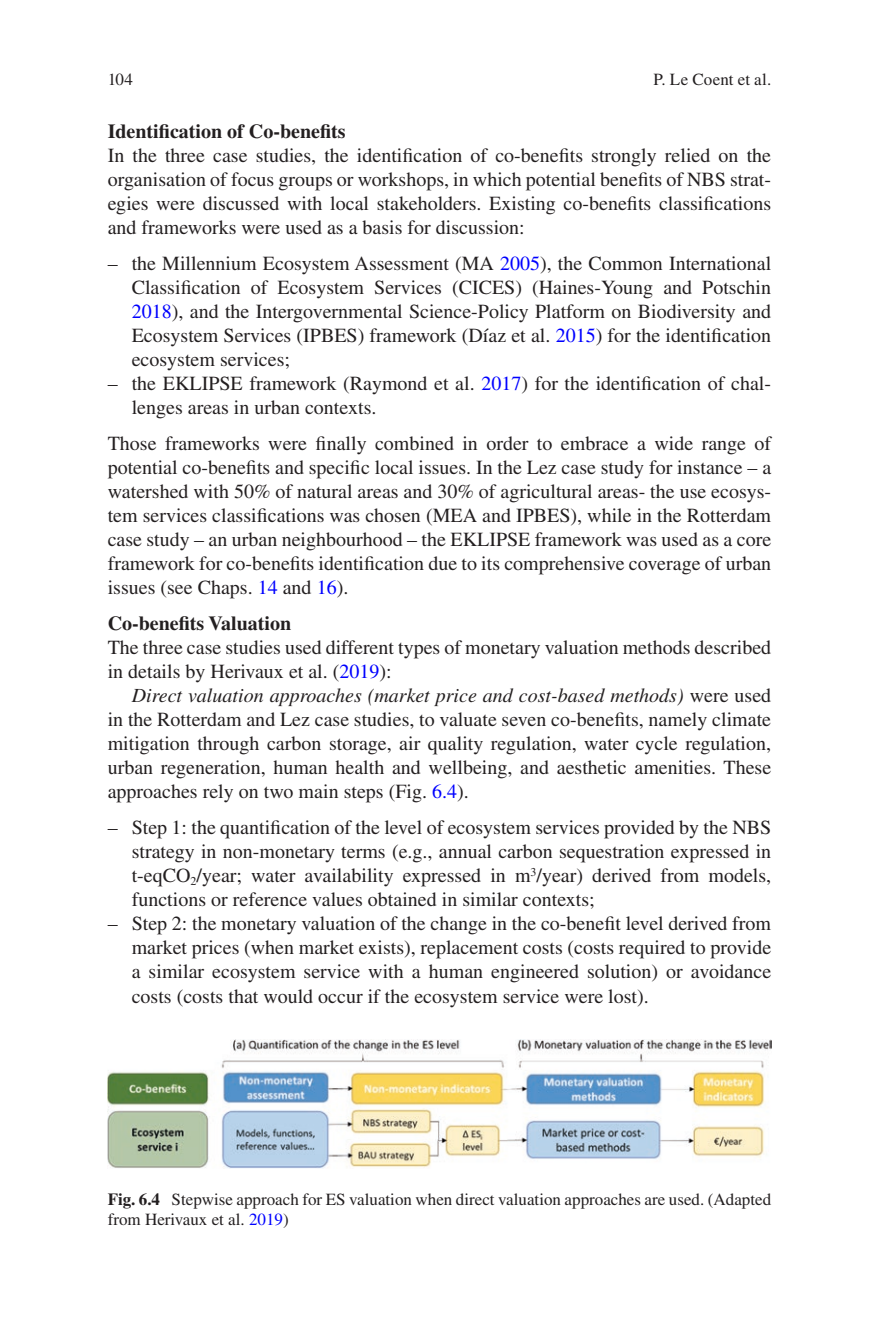
<style>
.page{position:relative;width:879px;height:1333px;background:#fff}
.page>*{position:absolute;margin:0;border:0;box-sizing:border-box;transform-origin:0 0}
.Text_flush{font:20px/24px "Times LT Std";color:#231f20;text-align:justify}
.Text{font:20px/24px "Times LT Std";color:#231f20;text-align:justify}
.B_title_Overview{font:700 20px "Times LT Std";color:#231f20}
.t1{font:17px/20px "Times LT Std";color:#231f20}
.s1{color:#00f}
.s2{font-style:italic}
.s3{font-weight:700}
</style>
<div class="page">
<img style="left:108px;top:1039px;width:663px;height:129px">
<p class="t1" style="left:653px;top:69px;width:119px">P. Le Coent et al.</p>
<p class="t1" style="left:108px;top:69px;width:27px">104</p>
<p class="B_title_Overview" style="left:108px;top:119px;width:239px">Identification of Co-benefits</p>
<p class="Text_flush" style="left:108px;top:143px;width:665px">In the three case studies, the identification of co-benefits strongly relied on the organisation of focus groups or workshops, in which potential benefits of NBS strat&shy;egies were discussed with local stakeholders. Existing co-benefits classifications and frameworks were used as a basis for discussion:</p>
<p class="Text_flush" style="left:132px;top:251px;width:641px;text-indent:-24px">– the Millennium Ecosystem Assessment (MA <span class="s1">2005</span>), the Common International Classification of Ecosystem Services (CICES) (Haines-Young and Potschin <span class="s1">2018</span>), and the Intergovernmental Science-Policy Platform on Biodiversity and Ecosystem Services (IPBES) framework (Díaz et al. <span class="s1">2015</span>) for the identification ecosystem services;</p>
<p class="Text_flush" style="left:132px;top:371px;width:641px;text-indent:-24px">– the EKLIPSE framework (Raymond et al. <span class="s1">2017</span>) for the identification of chal&shy;lenges areas in urban contexts.</p>
<p class="Text_flush" style="left:108px;top:431px;width:665px">Those frameworks were finally combined in order to embrace a wide range of potential co-benefits and specific local issues. In the Lez case study for instance – a watershed with 50% of natural areas and 30% of agricultural areas- the use ecosys&shy;tem services classifications was chosen (MEA and IPBES), while in the Rotterdam case study – an urban neighbourhood – the EKLIPSE framework was used as a core framework for co-benefits identification due to its comprehensive coverage of urban issues (see Chaps. <span class="s1">14</span> and <span class="s1">16</span>).</p>
<p class="B_title_Overview" style="left:108px;top:611px;width:185px">Co-benefits Valuation</p>
<p class="Text_flush" style="left:108px;top:635px;width:665px">The three case studies used different types of monetary valuation methods described in details by Herivaux et al. (<span class="s1">2019</span>):</p>
<p class="Text" style="left:108px;top:683px;width:665px;text-indent:24px"><span class="s2">Direct valuation approaches (market price and cost-based methods)</span> were used in the Rotterdam and Lez case studies, to valuate seven co-benefits, namely climate mitigation through carbon storage, air quality regulation, water cycle regulation, urban regeneration, human health and wellbeing, and aesthetic amenities. These approaches rely on two main steps (Fig. <span class="s1">6.4</span>).</p>
<p class="Text_flush" style="left:132px;top:815px;width:641px;text-indent:-24px">– Step 1: the quantification of the level of ecosystem services provided by the NBS strategy in non-monetary terms (e.g., annual carbon sequestration expressed in t-eqCO<sub>2</sub>/year; water availability expressed in m<sup>3</sup>/year) derived from models, functions or reference values obtained in similar contexts;</p>
<p class="Text_flush" style="left:132px;top:911px;width:641px;text-indent:-24px">– Step 2: the monetary valuation of the change in the co-benefit level derived from market prices (when market exists), replacement costs (costs required to provide a similar ecosystem service with a human engineered solution) or avoidance costs (costs that would occur if the ecosystem service were lost).</p>
<p class="t1" style="left:108px;top:1188px;width:665px"><span class="s3">Fig. 6.4</span> Stepwise approach for ES valuation when direct valuation approaches are used. (Adapted from Herivaux et al. <span class="s1">2019</span>)</p>
</div>
